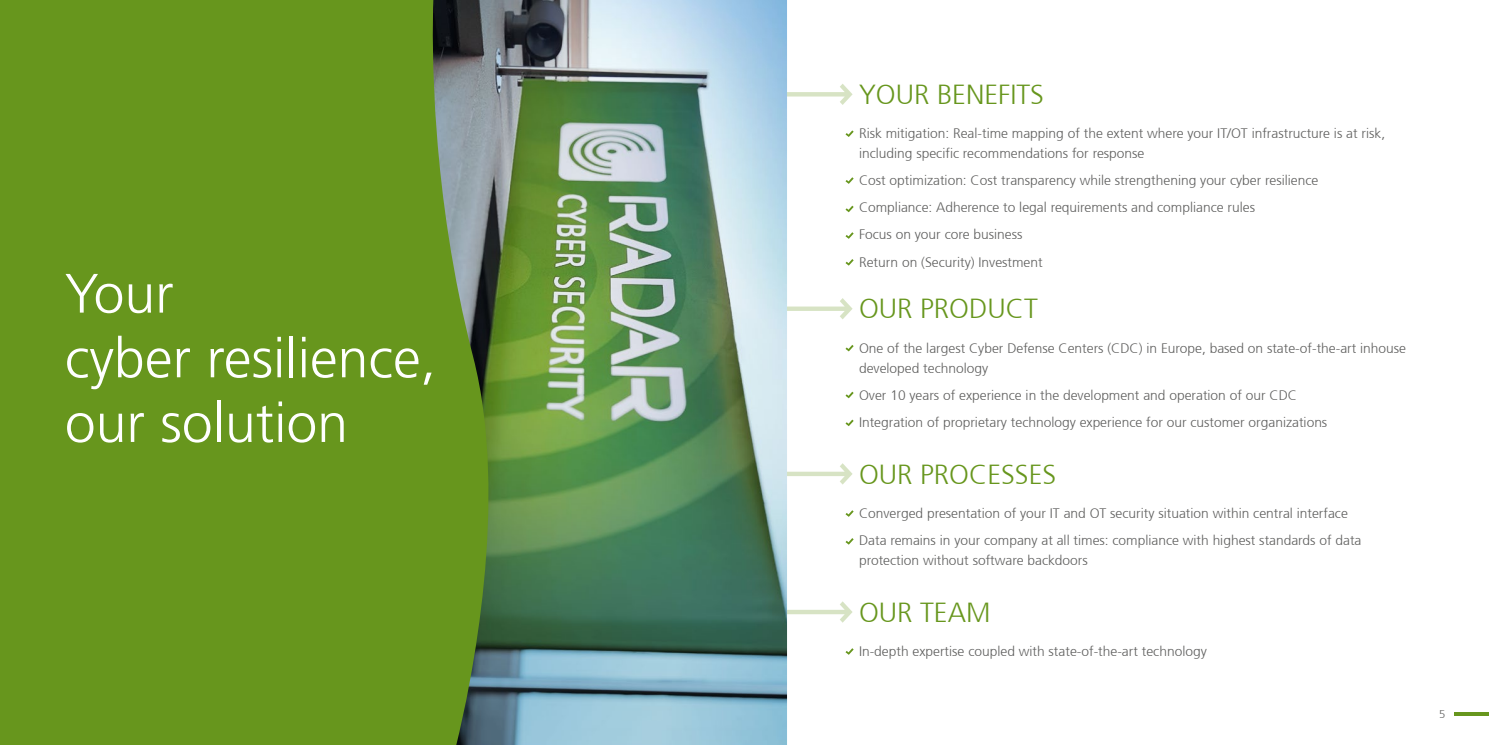
<style>
.page{position:relative;width:1489px;height:745px;background:#fff}
.page>*{position:absolute;margin:0;border:0;box-sizing:border-box;transform-origin:0 0}
.t1{font:300 55.38px/64.6px "Frutiger 45";color:#fff}
.t2{font:300 27.5px "Frutiger 45";color:#67961d}
.t3{font:300 13.75px/27.1px "Frutiger 45";color:#5e5e5d}
.t4{font:300 11.25px "Frutiger 45";color:#5e5e5d}
</style>
<div class="page">
<hr style="left:1453px;top:712px;width:35px;height:3px;background:#67961d">
<div style="left:0;top:0;width:744px;height:744px;background:#67961d"></div>
<svg style="left:787px;top:298px;width:65px;height:21px"></svg>
<svg style="left:787px;top:84px;width:65px;height:21px"></svg>
<svg style="left:787px;top:463px;width:65px;height:21px"></svg>
<svg style="left:787px;top:601px;width:65px;height:21px"></svg>
<img style="left:432px;top:0;width:355px;height:744px">
<svg style="left:845px;top:345px;width:8px;height:6px"></svg>
<svg style="left:845px;top:130px;width:8px;height:7px"></svg>
<svg style="left:845px;top:391px;width:8px;height:7px"></svg>
<svg style="left:845px;top:419px;width:8px;height:7px"></svg>
<svg style="left:845px;top:177px;width:8px;height:7px"></svg>
<svg style="left:845px;top:205px;width:8px;height:7px"></svg>
<svg style="left:845px;top:232px;width:8px;height:7px"></svg>
<svg style="left:845px;top:259px;width:8px;height:6px"></svg>
<svg style="left:845px;top:510px;width:8px;height:6px"></svg>
<svg style="left:845px;top:538px;width:8px;height:6px"></svg>
<svg style="left:845px;top:648px;width:8px;height:6px"></svg>
<h1 class="t1" style="left:65px;top:262px;width:373px">Your<br>cyber resilience, our solution</h1>
<h2 class="t2" style="left:859px;top:79px;width:186px">YOUR BENEFITS</h2>
<p class="t3" style="left:859px;top:123px;width:527px;line-height:20px">Risk mitigation: Real-time mapping of the extent where your IT/OT infrastructure is at risk, including specific recommendations for response</p>
<p class="t3" style="left:859px;top:167px;width:461px">Cost optimization: Cost transparency while strengthening your cyber resilience Compliance: Adherence to legal requirements and compliance rules<br>Focus on your core business<br>Return on (Security) Investment</p>
<h2 class="t2" style="left:859px;top:293px;width:180px">OUR PRODUCT</h2>
<p class="t3" style="left:859px;top:338px;width:548px;line-height:20px">One of the largest Cyber Defense Centers (CDC) in Europe, based on state-of-the-art inhouse developed technology</p>
<p class="t3" style="left:859px;top:381px;width:470px">Over 10 years of experience in the development and operation of our CDC<br>Integration of proprietary technology experience for our customer organizations</p>
<h2 class="t2" style="left:859px;top:458px;width:199px">OUR PROCESSES</h2>
<p class="t3" style="left:859px;top:499px;width:504px">Converged presentation of your IT and OT security situation within central interface<br>Data remains in your company at all times: compliance with highest standards of data</p>
<p class="t3" style="left:859px;top:546px;width:230px">protection without software backdoors</p>
<h2 class="t2" style="left:859px;top:596px;width:133px">OUR TEAM</h2>
<p class="t3" style="left:859px;top:637px;width:349px">In-depth expertise coupled with state-of-the-art technology</p>
<p class="t4" style="left:1438px;top:707px;width:8px">5</p>
</div>
